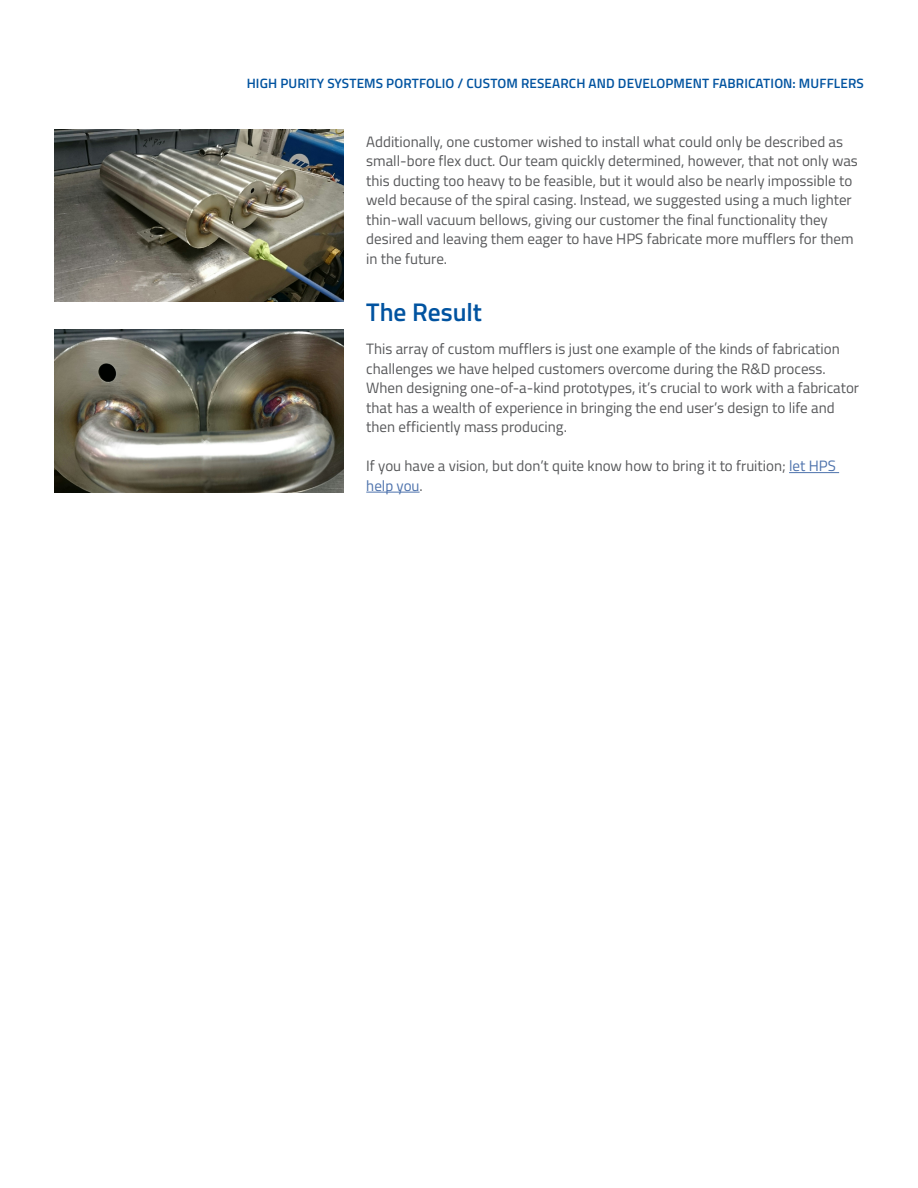
<style>
.page{position:relative;width:918px;height:1188px;background:#fff}
.page>*{position:absolute;margin:0;border:0;box-sizing:border-box;transform-origin:0 0}
.t1{font:600 25.5px "Titillium Web";color:#0153a0}
.t2{font:15px/19.5px "Titillium Web";color:#57585a}
.t3{font:600 13.5px "Titillium Web";letter-spacing:.01em;color:#0153a0}
.s1{color:#4d72ac}
</style>
<div class="page">
<hr style="left:789px;top:472px;width:50px;height:1px;background:#4d72ac">
<hr style="left:366px;top:492px;width:54px;height:1px;background:#4d72ac">
<img style="left:54px;top:130px;width:290px;height:171px">
<img style="left:54px;top:330px;width:290px;height:163px">
<p class="t3" style="left:247px;top:73px;width:619px">HIGH PURITY SYSTEMS PORTFOLIO / CUSTOM RESEARCH AND DEVELOPMENT FABRICATION: MUFFLERS</p>
<p class="t2" style="left:366px;top:131px;width:493px">Additionally, one customer wished to install what could only be described as small-bore flex duct. Our team quickly determined, however, that not only was this ducting too heavy to be feasible, but it would also be nearly impossible to weld because of the spiral casing. Instead, we suggested using a much lighter thin-wall vacuum bellows, giving our customer the final functionality they desired and leaving them eager to have HPS fabricate more mufflers for them in the future.</p>
<h1 class="t1" style="left:366px;top:293px;width:117px">The Result</h1>
<p class="t2" style="left:366px;top:338px;width:494px">This array of custom mufflers is just one example of the kinds of fabrication challenges we have helped customers overcome during the R&amp;D process.<br>When designing one-of-a-kind prototypes, it’s crucial to work with a fabricator that has a wealth of experience in bringing the end user’s design to life and then efficiently mass producing.</p>
<p class="t2" style="left:366px;top:455px;width:471px">If you have a vision, but don’t quite know how to bring it to fruition; <span class="s1">let HPS help you</span>.</p>
</div>
